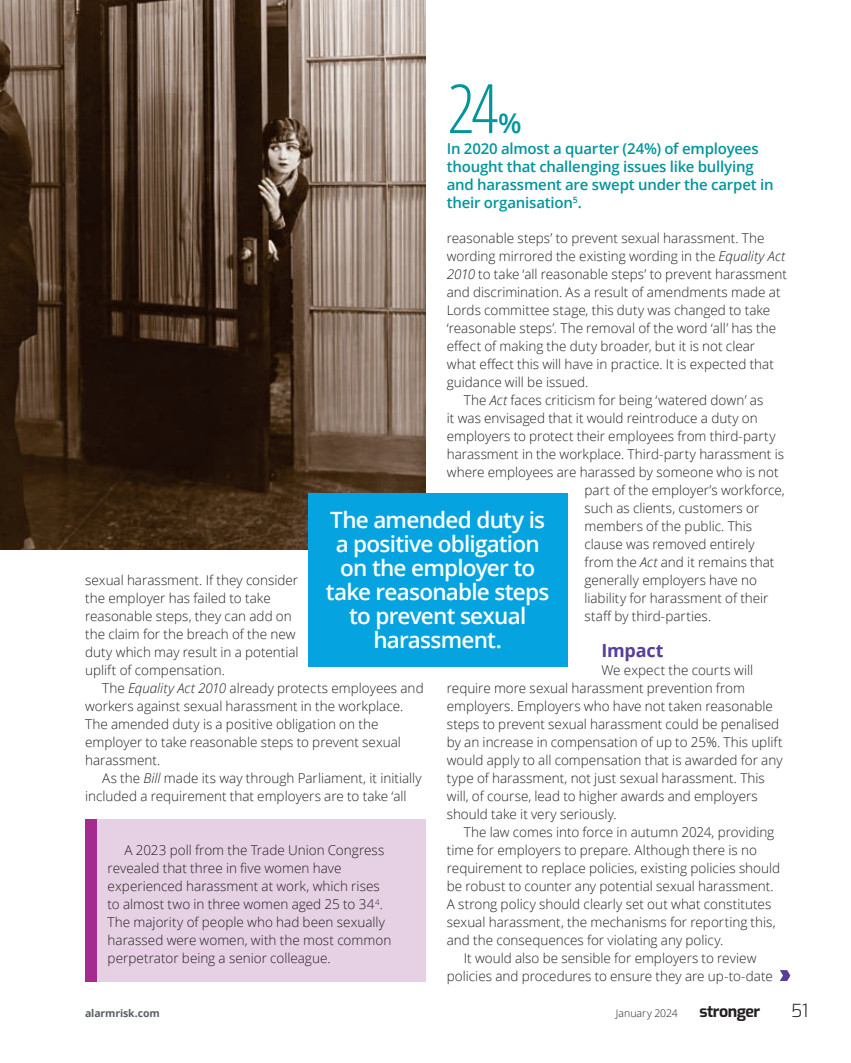
<style>
.page{position:relative;width:851px;height:1063px;background:#fff}
.page>*{position:absolute;margin:0;border:0;box-sizing:border-box;transform-origin:0 0}
.t1{font:300 condensed 67.5px "Open Sans";color:#00959c}
.t2{font:600 27.3px "Open Sans";color:#00959c}
.t3{font:600 22.5px/24px "Open Sans";letter-spacing:-.035em;color:#fff;text-align:center}
.t4{font:700 18px "Open Sans";letter-spacing:-.01em;color:#573e99}
.t5{font:300 18px "Exo";color:#231f20}
.t6{font:700 15.9px "Exo";letter-spacing:-.035em;color:#231f20}
.t7{font:600 15px/18px "Open Sans";letter-spacing:-.015em;color:#00959c}
.t8{font:300 13.5px/18px "Open Sans";color:#231f20}
.t9{font:700 10.5px "Open Sans";letter-spacing:-.01em;color:#5b6066}
.t10{font:300 10.5px "Open Sans";letter-spacing:.005em;color:#231f20}
.s1{font-style:italic}
</style>
<div class="page">
<svg style="left:780px;top:970px;width:10px;height:11px"></svg>
<img style="left:0;top:0;width:425px;height:549px">
<div style="left:85px;top:819px;width:340px;height:162px;background:#e6d0e4"></div>
<div style="left:85px;top:819px;width:11px;height:162px;background:#a62b91"></div>
<div style="left:308px;top:493px;width:259px;height:174px;background:#05a4e0"></div>
<h1 class="t1" style="left:447px;top:63px;width:52px">24</h1>
<h2 class="t2" style="left:498px;top:104px;width:25px">%</h2>
<p class="t7" style="left:446px;top:139px;width:328px">In 2020 almost a quarter (24%) of employees thought that challenging issues like bullying and harassment are swept under the carpet in their organisation<sup>5</sup>.</p>
<p class="t8" style="left:446px;top:229px;width:319px">reasonable steps’ to prevent sexual harassment. The</p>
<p class="t8" style="left:446px;top:247px;width:340px">wording mirrored the existing wording in the <span class="s1">Equality Act</span></p>
<p class="t8" style="left:446px;top:265px;width:342px"><span class="s1">2010</span> to take ‘all reasonable steps’ to prevent harassment</p>
<p class="t8" style="left:446px;top:283px;width:335px">and discrimination. As a result of amendments made at</p>
<p class="t8" style="left:446px;top:301px;width:325px">Lords committee stage, this duty was changed to take</p>
<p class="t8" style="left:446px;top:319px;width:331px">‘reasonable steps’. The removal of the word ‘all’ has the</p>
<p class="t8" style="left:446px;top:337px;width:310px">effect of making the duty broader, but it is not clear</p>
<p class="t8" style="left:446px;top:355px;width:328px">what effect this will have in practice. It is expected that</p>
<p class="t8" style="left:446px;top:373px;width:143px">guidance will be issued.</p>
<p class="t8" style="left:463px;top:391px;width:301px">The <span class="s1">Act</span> faces criticism for being ‘watered down’ as</p>
<p class="t8" style="left:446px;top:409px;width:312px">it was envisaged that it would reintroduce a duty on</p>
<p class="t8" style="left:446px;top:427px;width:330px">employers to protect their employees from third-party</p>
<p class="t8" style="left:446px;top:445px;width:338px">harassment in the workplace. Third-party harassment is</p>
<p class="t8" style="left:446px;top:463px;width:333px">where employees are harassed by someone who is not</p>
<p class="t8" style="left:584px;top:481px;width:202px">part of the employer’s workforce,</p>
<p class="t8" style="left:584px;top:499px;width:176px">such as clients, customers or</p>
<p class="t8" style="left:584px;top:517px;width:169px">members of the public. This</p>
<p class="t8" style="left:584px;top:535px;width:172px">clause was removed entirely</p>
<p class="t8" style="left:584px;top:553px;width:191px">from the <span class="s1">Act</span> and it remains that</p>
<p class="t8" style="left:584px;top:571px;width:174px">generally employers have no</p>
<p class="t8" style="left:584px;top:589px;width:185px">liability for harassment of their</p>
<p class="t8" style="left:584px;top:607px;width:128px">staff by third-parties.</p>
<h3 class="t4" style="left:601px;top:638px;width:64px">Impact</h3>
<p class="t8" style="left:446px;top:661px;width:337px;text-indent:155px">We expect the courts will require more sexual harassment prevention from employers. Employers who have not taken reasonable steps to prevent sexual harassment could be penalised by an increase in compensation of up to 25%. This uplift would apply to all compensation that is awarded for any type of harassment, not just sexual harassment. This will, of course, lead to higher awards and employers should take it very seriously.</p>
<p class="t8" style="left:463px;top:823px;width:312px">The law comes into force in autumn 2024, providing</p>
<p class="t8" style="left:446px;top:841px;width:312px">time for employers to prepare. Although there is no</p>
<p class="t8" style="left:446px;top:859px;width:335px">requirement to replace policies, existing policies should</p>
<p class="t8" style="left:446px;top:877px;width:328px">be robust to counter any potential sexual harassment.</p>
<p class="t8" style="left:446px;top:895px;width:326px">A strong policy should clearly set out what constitutes</p>
<p class="t8" style="left:446px;top:913px;width:330px">sexual harassment, the mechanisms for reporting this,</p>
<p class="t8" style="left:446px;top:931px;width:278px">and the consequences for violating any policy.</p>
<p class="t8" style="left:463px;top:949px;width:294px">It would also be sensible for employers to review</p>
<p class="t8" style="left:446px;top:967px;width:327px">policies and procedures to ensure they are up-to-date</p>
<h3 class="t3" style="left:326px;top:507px;width:225px">The amended duty is a positive obligation on the employer to take reasonable steps to prevent sexual harassment.</h3>
<p class="t8" style="left:85px;top:571px;width:215px">sexual harassment. If they consider the employer has failed to take reasonable steps, they can add on the claim for the breach of the new duty which may result in a potential uplift of compensation.</p>
<p class="t8" style="left:85px;top:679px;width:340px;text-indent:17px">The <span class="s1">Equality Act 2010</span> already protects employees and workers against sexual harassment in the workplace.<br>The amended duty is a positive obligation on the employer to take reasonable steps to prevent sexual harassment.</p>
<p class="t8" style="left:85px;top:769px;width:338px;text-indent:17px">As the <span class="s1">Bill</span> made its way through Parliament, it initially included a requirement that employers are to take ‘all</p>
<p class="t8" style="left:108px;top:841px;width:285px;text-indent:17px">A 2023 poll from the Trade Union Congress revealed that three in five women have experienced harassment at work, which rises to almost two in three women aged 25 to 34<sup>4</sup>.<br>The majority of people who had been sexually harassed were women, with the most common perpetrator being a senior colleague.</p>
<p class="t9" style="left:85px;top:1006px;width:76px">alarmrisk.com</p>
<p class="t10" style="left:615px;top:1006px;width:64px">January 2024</p>
<p class="t6" style="left:699px;top:999px;width:62px">stronger</p>
<h3 class="t5" style="left:790px;top:997px;width:19px">51</h3>
</div>
